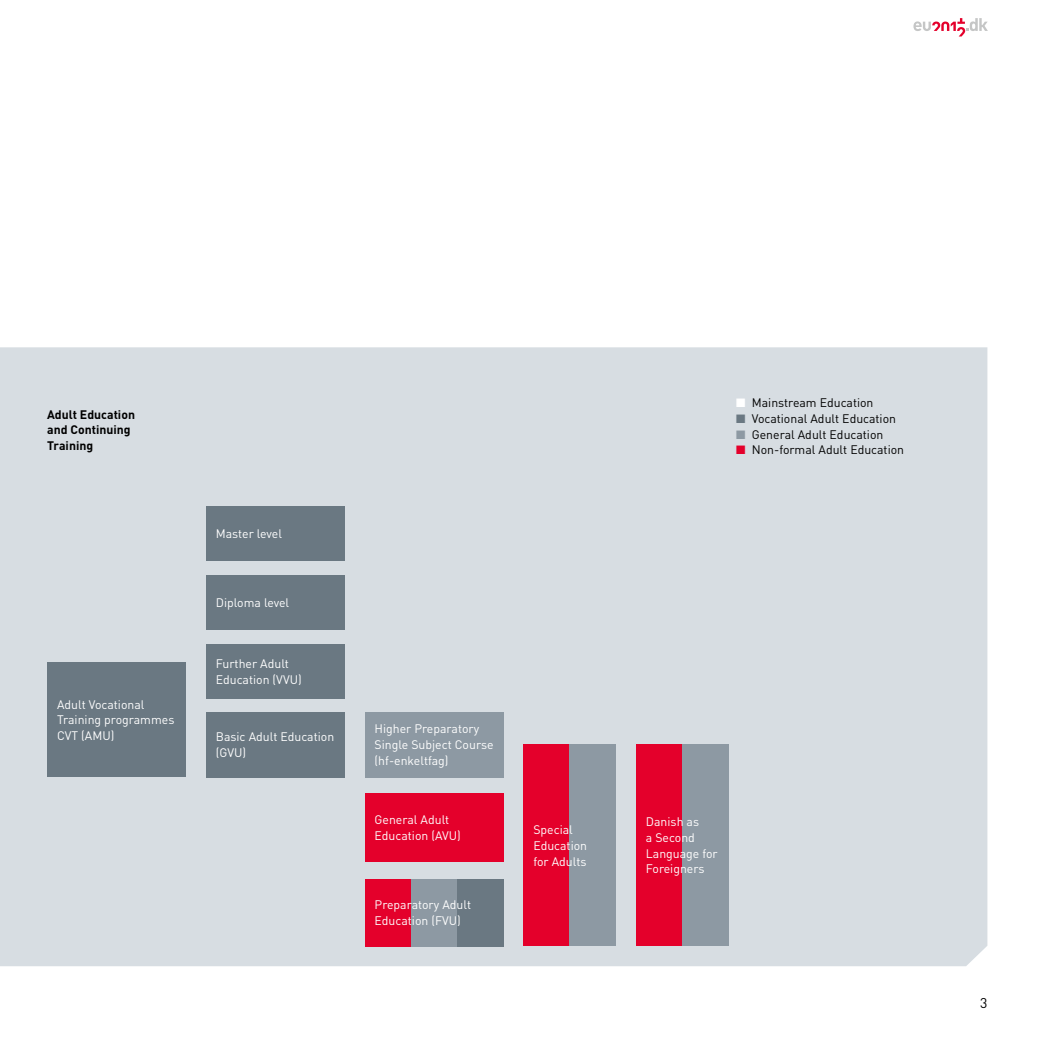
<style>
.page{position:relative;width:1042px;height:1042px;background:#fff}
.page>*{position:absolute;margin:0;border:0;box-sizing:border-box;transform-origin:0 0}
.t1{font:14px "DIN";color:#000}
.t2{font:12.25px/15.8px "DIN";color:#fff}
.t3{font:12.25px "DIN";color:#000}
.t4{font:700 12.25px/15.8px "DIN";color:#000}
.s1{color:#fff}
.s2{color:#6a7882}
.s3{color:#8d99a3}
.s4{color:#e4002b}
</style>
<div class="page">
<svg style="left:913px;top:18px;width:75px;height:18px"></svg>
<div style="left:0;top:347px;width:987px;height:619px;background:#d7dde2"></div>
<div style="left:206px;top:507px;width:139px;height:54px;background:#6a7882"></div>
<div style="left:206px;top:575px;width:139px;height:54px;background:#6a7882"></div>
<div style="left:206px;top:644px;width:139px;height:54px;background:#6a7882"></div>
<div style="left:47px;top:662px;width:139px;height:115px;background:#6a7882"></div>
<div style="left:206px;top:712px;width:139px;height:65px;background:#6a7882"></div>
<div style="left:365px;top:712px;width:139px;height:65px;background:#8d99a3"></div>
<div style="left:365px;top:793px;width:139px;height:68px;background:#e4002b"></div>
<div style="left:365px;top:879px;width:139px;height:67px;background:#e4002b"></div>
<div style="left:411px;top:879px;width:93px;height:67px;background:#8d99a3"></div>
<div style="left:457px;top:879px;width:47px;height:67px;background:#6a7882"></div>
<div style="left:523px;top:744px;width:47px;height:202px;background:#e4002b"></div>
<div style="left:636px;top:744px;width:46px;height:202px;background:#e4002b"></div>
<div style="left:570px;top:744px;width:46px;height:202px;background:#8d99a3"></div>
<div style="left:682px;top:744px;width:46px;height:202px;background:#8d99a3"></div>
<p class="t4" style="left:47px;top:406px;width:89px">Adult Education and Continuing<br>Training</p>
<p class="t2" style="left:57px;top:696px;width:119px">Adult Vocational<br>Training programmes<br>CVT (AMU)</p>
<p class="t2" style="left:216px;top:526px;width:68px">Master level</p>
<p class="t2" style="left:216px;top:595px;width:75px">Diploma level</p>
<p class="t2" style="left:216px;top:656px;width:87px">Further Adult<br>Education (VVU)</p>
<p class="t2" style="left:216px;top:729px;width:120px">Basic Adult Education (GVU)</p>
<p class="t2" style="left:375px;top:721px;width:120px">Higher Preparatory<br>Single Subject Course (hf-enkeltfag)</p>
<p class="t2" style="left:375px;top:812px;width:88px">General Adult<br>Education (AVU)</p>
<p class="t2" style="left:375px;top:897px;width:98px">Preparatory Adult<br>Education (FVU)</p>
<p class="t3" style="left:736px;top:396px;width:139px"><span class="s1">■</span> Mainstream Education</p>
<p class="t3" style="left:736px;top:412px;width:161px"><span class="s2">■</span> Vocational Adult Education</p>
<p class="t3" style="left:736px;top:427px;width:149px"><span class="s3">■</span> General Adult Education</p>
<p class="t3" style="left:736px;top:443px;width:170px"><span class="s4">■</span> Non-formal Adult Education</p>
<p class="t2" style="left:533px;top:822px;width:55px">Special<br>Education for Adults</p>
<p class="t2" style="left:646px;top:814px;width:73px">Danish as<br>a Second<br>Language for<br>Foreigners</p>
<p class="t1" style="left:980px;top:995px;width:9px">3</p>
</div>
